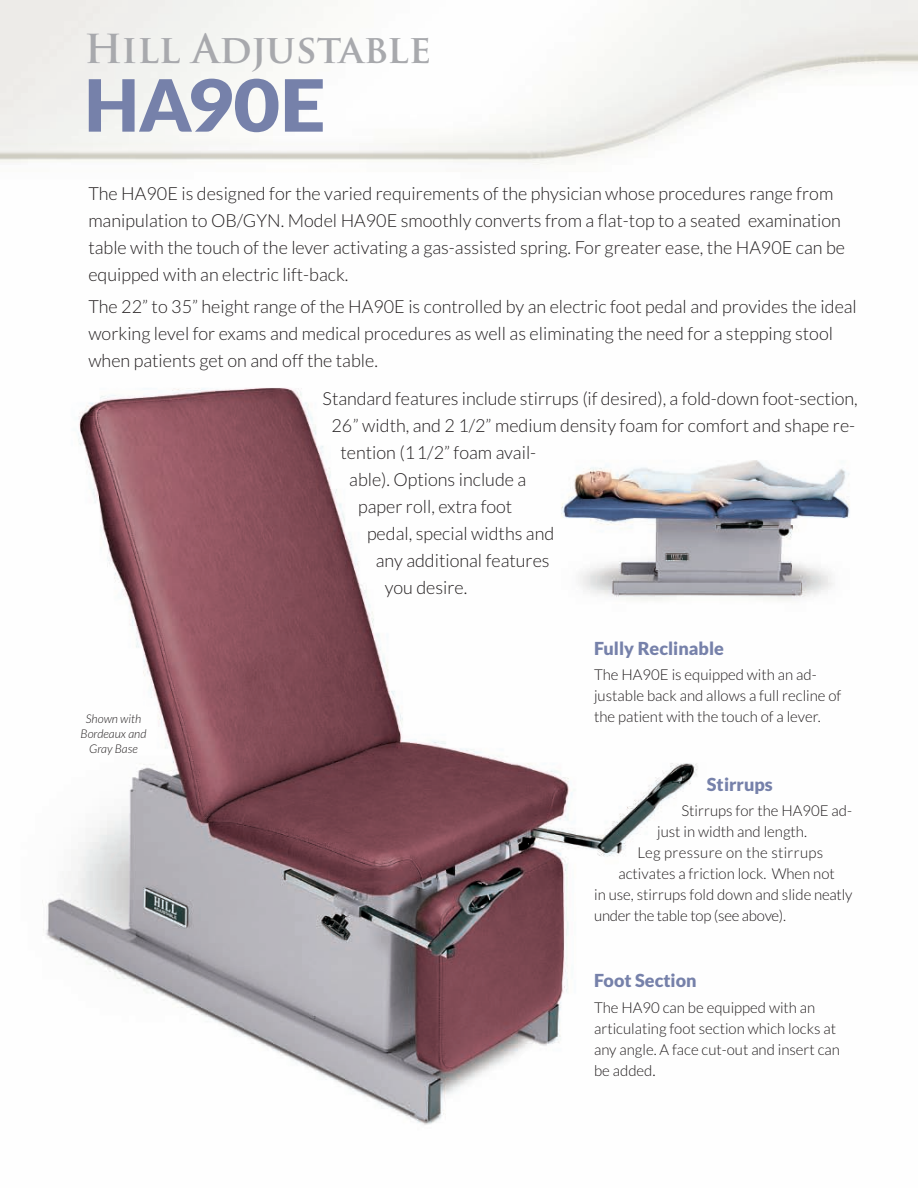
<style>
.page{position:relative;width:918px;height:1188px;background:#fff}
.page>*{position:absolute;margin:0;border:0;box-sizing:border-box;transform-origin:0 0}
.t1{font:900 72px "Lato";color:#7681aa}
.t2{font:700 39px "Trajan Pro";color:#a8a9ad}
.t3{font:300 18px/27px "Lato";color:#231f20}
.t4{font:900 18px "Lato";color:#7681aa}
.t5{font:300 15px/21px "Lato";color:#231f20}
.t6{font:300 15px "Lato";letter-spacing:.02em;color:#231f20}
.t7{font:italic 300 12px/15px "Lato";color:#231f20;text-align:center}
.s1{font-size:16.5px}
</style>
<div class="page">
<img style="left:0;top:0;width:918px;height:1125px">
<h2 class="t2" style="left:84px;top:33px;width:348px">Hill Adjustable</h2>
<h1 class="t1" style="left:84px;top:65px;width:243px">HA90E</h1>
<p class="t3" style="left:88px;top:180px;width:758px">The HA90E is designed for the varied requirements of the physician whose procedures range from manipulation to OB/GYN. Model HA90E smoothly converts from a flat-top to a seated examination table with the touch of the lever activating a gas-assisted spring. For greater ease, the HA90E can be equipped with an electric lift-back.</p>
<p class="t3" style="left:88px;top:293px;width:770px">The 22” to 35” height range of the HA90E is controlled by an electric foot pedal and provides the ideal working level for exams and medical procedures as well as eliminating the need for a stepping stool when patients get on and off the table.</p>
<p class="t3" style="left:323px;top:385px;width:537px">Standard features include stirrups (if desired), a fold-down foot-section,</p>
<p class="t3" style="left:332px;top:412px;width:525px">26” width, and 2 1/2” medium density foam for comfort and shape re-</p>
<p class="t3" style="left:340px;top:439px;width:197px">tention (11/2” foam avail-</p>
<p class="t3" style="left:349px;top:466px;width:179px">able). Options include a</p>
<p class="t3" style="left:358px;top:493px;width:156px">paper roll, extra foot</p>
<p class="t3" style="left:367px;top:520px;width:189px">pedal, special widths and</p>
<p class="t3" style="left:376px;top:547px;width:175px">any additional features</p>
<p class="t3" style="left:385px;top:574px;width:84px">you desire.</p>
<p class="t7" style="left:81px;top:711px;width:67px">Shown with<br>Bordeaux and<br>Gray Base</p>
<p class="t4" style="left:594px;top:638px;width:131px">Fully Reclinable</p>
<p class="t5" style="left:594px;top:664px;width:249px">The HA90E is equipped with an ad&shy;justable back and allows a full recline of the patient with the touch of a lever.</p>
<p class="t4" style="left:707px;top:774px;width:67px">Stirrups</p>
<p class="t5" style="left:681px;top:800px;width:172px">Stirrups for the HA90E ad-</p>
<p class="t5" style="left:657px;top:821px;width:151px">just in width and length.</p>
<p class="t6" style="left:638px;top:844px;width:187px">Leg pressure on the stirrups</p>
<p class="t5" style="left:618px;top:863px;width:218px">activates a friction lock. When not</p>
<p class="t5" style="left:594px;top:884px;width:260px">in use, stirrups fold down and slide neatly</p>
<p class="t5" style="left:594px;top:905px;width:194px">under the table top (see above).</p>
<p class="t4" style="left:594px;top:971px;width:104px">Foot Section</p>
<p class="t5" style="left:594px;top:997px;width:247px">The HA90 can be equipped with an articulating foot section which locks at any angle. A face cut-out and insert can be added<span class="s1">.</span></p>
</div>
